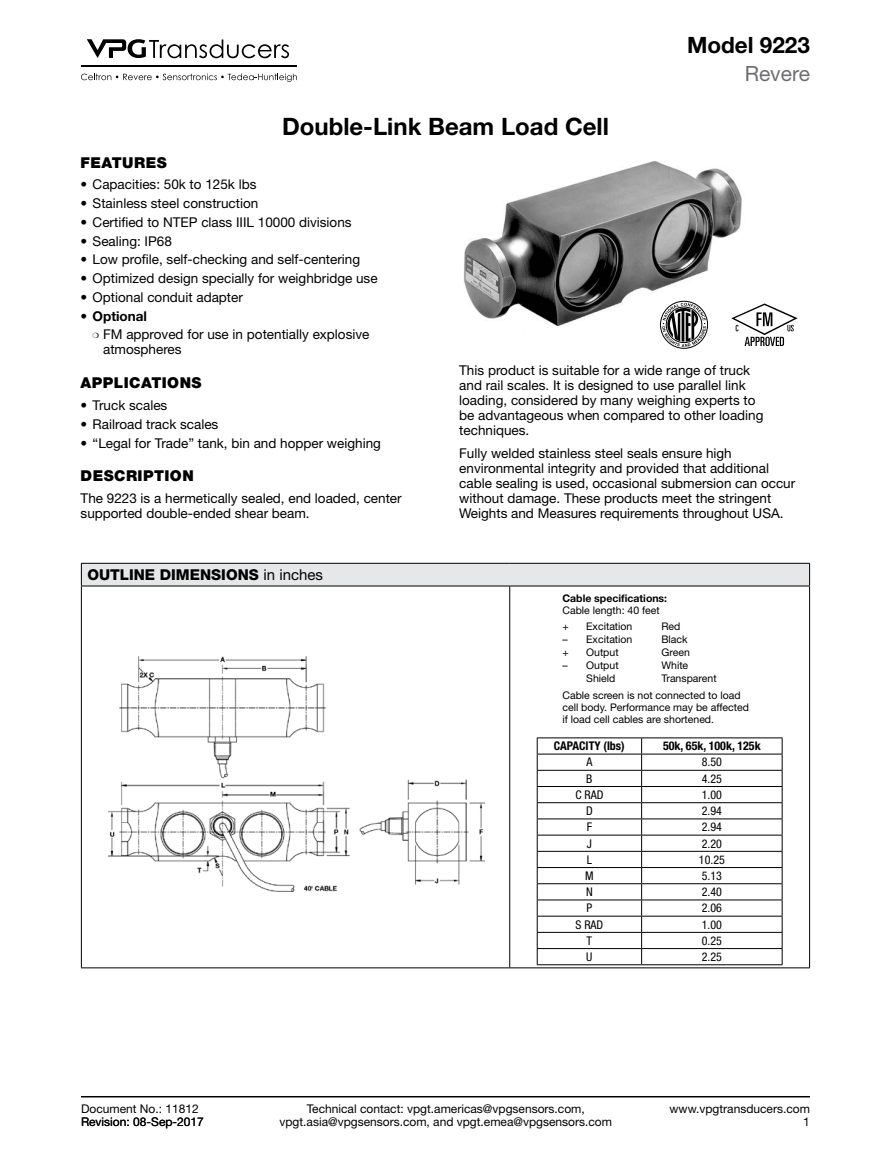
<style>
.page{position:relative;width:891px;height:1175px;background:#fff}
.page>*{position:absolute;margin:0;border:0;box-sizing:border-box;transform-origin:0 0}
.Datasheet_Title{font:700 24px "Helvetica Neue LT Std";color:#000}
.Part_Model_Number_Ri{font:700 22.5px "Helvetica Neue LT Std";color:#000}
.t1{font:21px "Helvetica Neue LT Std";color:#6d6e71}
.Body_Heading{font:900 15px "Helvetica Neue LT Std";letter-spacing:.03em;color:#000}
.Table_Heading{font:800 15px "Helvetica Neue LT Std";color:#000}
.Body_Text{font:13.5px/15px "Helvetica Neue LT Std";color:#000}
.t2{font:700 13.5px "Helvetica Neue LT Std";color:#000}
.Footer_Right{font:12px/13.5px "Helvetica Neue LT Std";color:#000;text-align:center}
.Dimensions_table_bod{font:condensed 12px "Helvetica Neue LT Std";color:#000}
.Dimensions_table_col{font:700 condensed 12px "Helvetica Neue LT Std";color:#000}
.Rev-Date-Left{font:12px "Helvetica Neue LT Std";color:#000}
.Document_Number_Left{font:12px "Helvetica Neue LT Std";color:#000}
.Cable_specs{font:10.5px/12px "Helvetica Neue LT Std";color:#000}
.Cable_specs-2{font:700 10.5px "Helvetica Neue LT Std";color:#000}
.s1{font-weight:400}
</style>
<div class="page">
<hr style="left:81px;top:1096px;width:729px;height:1px;background:#000">
<svg style="left:87px;top:39px;width:202px;height:19px"></svg>
<svg style="left:81px;top:73px;width:216px;height:9px"></svg>
<hr style="left:81px;top:65px;width:216px;height:1px;background:#000">
<div style="left:81px;top:563px;width:729px;height:23px;background:#e6e7e8"></div>
<hr style="left:509px;top:586px;width:1px;height:381px;background:#000">
<hr style="left:809px;top:586px;width:1px;height:381px;background:#000">
<svg style="left:809px;top:564px;width:1px;height:21px"></svg>
<hr style="left:81px;top:586px;width:1px;height:381px;background:#000">
<hr style="left:81px;top:563px;width:429px;height:1px;background:#000">
<svg style="left:81px;top:563px;width:1px;height:22px"></svg>
<hr style="left:510px;top:563px;width:300px;height:1px;background:#000">
<hr style="left:81px;top:585px;width:429px;height:1px;background:#000">
<hr style="left:510px;top:585px;width:300px;height:1px;background:#000">
<hr style="left:81px;top:967px;width:429px;height:1px;background:#000">
<hr style="left:510px;top:967px;width:300px;height:1px;background:#000">
<img style="left:108px;top:656px;width:376px;height:236px">
<hr style="left:537px;top:737px;width:105px;height:1px;background:#000">
<hr style="left:642px;top:737px;width:141px;height:1px;background:#000">
<svg style="left:537px;top:738px;width:246px;height:226px"></svg>
<hr style="left:642px;top:948px;width:141px;height:1px;background:#000">
<hr style="left:537px;top:964px;width:105px;height:1px;background:#000">
<hr style="left:642px;top:964px;width:141px;height:1px;background:#000">
<img style="left:463px;top:161px;width:279px;height:173px">
<div style="left:660px;top:301px;width:48px;height:47px;border:1px solid #000;border-radius:50%"></div>
<svg style="left:662px;top:303px;width:44px;height:44px"></svg>
<svg style="left:731px;top:303px;width:67px;height:43px"></svg>
<p class="Part_Model_Number_Ri" style="left:687px;top:31px;width:124px">Model 9223</p>
<p class="Datasheet_Title" style="left:282px;top:112px;width:329px">Double-Link Beam Load Cell</p>
<h3 class="t1" style="left:745px;top:61px;width:67px">Revere</h3>
<p class="Body_Heading" style="left:81px;top:153px;width:88px">FEATURES</p>
<p class="Body_Text" style="left:81px;top:177px;width:177px">• Capacities: 50k to 125k lbs</p>
<p class="Body_Text" style="left:81px;top:196px;width:179px">• Stainless steel construction</p>
<p class="Body_Text" style="left:81px;top:214px;width:273px">• Certified to NTEP class IIIL 10000 divisions</p>
<p class="Body_Text" style="left:81px;top:233px;width:93px">• Sealing: IP68</p>
<p class="Body_Text" style="left:81px;top:252px;width:281px">• Low profile, self-checking and self-centering</p>
<p class="Body_Text" style="left:81px;top:271px;width:299px">• Optimized design specially for weighbridge use</p>
<p class="Body_Text" style="left:81px;top:289px;width:164px">• Optional conduit adapter</p>
<p class="t2" style="left:81px;top:307px;width:68px"><span class="s1">•</span> Optional</p>
<p class="Body_Text" style="left:103px;top:327px;width:268px;text-indent:-10px">❍ FM approved for use in potentially explosive atmospheres</p>
<p class="Body_Heading" style="left:81px;top:374px;width:122px">APPLICATIONS</p>
<p class="Body_Text" style="left:81px;top:397px;width:88px">• Truck scales</p>
<p class="Body_Text" style="left:81px;top:416px;width:139px">• Railroad track scales</p>
<p class="Body_Text" style="left:81px;top:435px;width:302px">• “Legal for Trade” tank, bin and hopper weighing</p>
<p class="Body_Heading" style="left:81px;top:467px;width:115px">DESCRIPTION</p>
<p class="Body_Text" style="left:81px;top:490px;width:323px">The 9223 is a hermetically sealed, end loaded, center supported double-ended shear beam.</p>
<p class="Table_Heading" style="left:87px;top:565px;width:237px">OUTLINE DIMENSIONS <span class="s1">in inches</span></p>
<p class="Body_Text" style="left:459px;top:362px;width:306px">This product is suitable for a wide range of truck and rail scales. It is designed to use parallel link loading, considered by many weighing experts to be advantageous when compared to other loading techniques.</p>
<p class="Body_Text" style="left:459px;top:445px;width:338px">Fully welded stainless steel seals ensure high environmental integrity and provided that additional cable sealing is used, occasional submersion can occur without damage. These products meet the stringent Weights and Measures requirements throughout USA.</p>
<p class="Cable_specs-2" style="left:562px;top:592px;width:106px">Cable specifications:</p>
<p class="Cable_specs" style="left:562px;top:604px;width:99px">Cable length: 40 feet</p>
<p class="Cable_specs" style="left:562px;top:620px;width:8px">+</p>
<p class="Cable_specs" style="left:586px;top:620px;width:48px">Excitation</p>
<p class="Cable_specs" style="left:661px;top:620px;width:21px">Red</p>
<p class="Cable_specs" style="left:562px;top:633px;width:7px">–</p>
<p class="Cable_specs" style="left:586px;top:633px;width:48px">Excitation</p>
<p class="Cable_specs" style="left:661px;top:633px;width:28px">Black</p>
<p class="Cable_specs" style="left:562px;top:646px;width:8px">+</p>
<p class="Cable_specs" style="left:586px;top:646px;width:34px">Output</p>
<p class="Cable_specs" style="left:661px;top:646px;width:30px">Green</p>
<p class="Cable_specs" style="left:562px;top:659px;width:7px">–</p>
<p class="Cable_specs" style="left:586px;top:659px;width:34px">Output</p>
<p class="Cable_specs" style="left:661px;top:659px;width:28px">White</p>
<p class="Cable_specs" style="left:586px;top:672px;width:31px">Shield</p>
<p class="Cable_specs" style="left:661px;top:672px;width:57px">Transparent</p>
<p class="Cable_specs" style="left:562px;top:688px;width:188px">Cable screen is not connected to load cell body. Performance may be affected if load cell cables are shortened.</p>
<p class="Dimensions_table_col" style="left:554px;top:738px;width:72px">CAPACITY (lbs)</p>
<p class="Dimensions_table_col" style="left:663px;top:738px;width:99px">50k, 65k, 100k, 125k</p>
<p class="Dimensions_table_bod" style="left:586px;top:755px;width:7px">A</p>
<p class="Dimensions_table_bod" style="left:702px;top:755px;width:22px">8.50</p>
<p class="Dimensions_table_bod" style="left:586px;top:771px;width:8px">B</p>
<p class="Dimensions_table_bod" style="left:702px;top:771px;width:22px">4.25</p>
<p class="Dimensions_table_bod" style="left:575px;top:787px;width:30px">C RAD</p>
<p class="Dimensions_table_bod" style="left:702px;top:787px;width:22px">1.00</p>
<p class="Dimensions_table_bod" style="left:586px;top:804px;width:8px">D</p>
<p class="Dimensions_table_bod" style="left:702px;top:804px;width:22px">2.94</p>
<p class="Dimensions_table_bod" style="left:587px;top:820px;width:7px">F</p>
<p class="Dimensions_table_bod" style="left:702px;top:820px;width:22px">2.94</p>
<p class="Dimensions_table_bod" style="left:587px;top:836px;width:7px">J</p>
<p class="Dimensions_table_bod" style="left:702px;top:836px;width:22px">2.20</p>
<p class="Dimensions_table_bod" style="left:587px;top:852px;width:7px">L</p>
<p class="Dimensions_table_bod" style="left:699px;top:852px;width:27px">10.25</p>
<p class="Dimensions_table_bod" style="left:585px;top:868px;width:10px">M</p>
<p class="Dimensions_table_bod" style="left:702px;top:868px;width:22px">5.13</p>
<p class="Dimensions_table_bod" style="left:586px;top:885px;width:8px">N</p>
<p class="Dimensions_table_bod" style="left:702px;top:885px;width:22px">2.40</p>
<p class="Dimensions_table_bod" style="left:587px;top:901px;width:7px">P</p>
<p class="Dimensions_table_bod" style="left:702px;top:901px;width:22px">2.06</p>
<p class="Dimensions_table_bod" style="left:576px;top:917px;width:29px">S RAD</p>
<p class="Dimensions_table_bod" style="left:702px;top:917px;width:22px">1.00</p>
<p class="Dimensions_table_bod" style="left:587px;top:933px;width:7px">T</p>
<p class="Dimensions_table_bod" style="left:702px;top:933px;width:22px">0.25</p>
<p class="Dimensions_table_bod" style="left:586px;top:949px;width:8px">U</p>
<p class="Dimensions_table_bod" style="left:702px;top:949px;width:22px">2.25</p>
<p class="Document_Number_Left" style="left:81px;top:1101px;width:119px">Document No.: 11812</p>
<p class="Rev-Date-Left" style="left:81px;top:1114px;width:124px">Revision: 08-Sep-2017</p>
<p class="Footer_Right" style="left:279px;top:1101px;width:334px">Technical contact: vpgt.americas@vpgsensors.com, vpgt.asia@vpgsensors.com, and vpgt.emea@vpgsensors.com</p>
<p class="Footer_Right" style="left:670px;top:1101px;width:142px">www.vpgtransducers.com</p>
<p class="Footer_Right" style="left:803px;top:1115px;width:8px">1</p>
</div>
